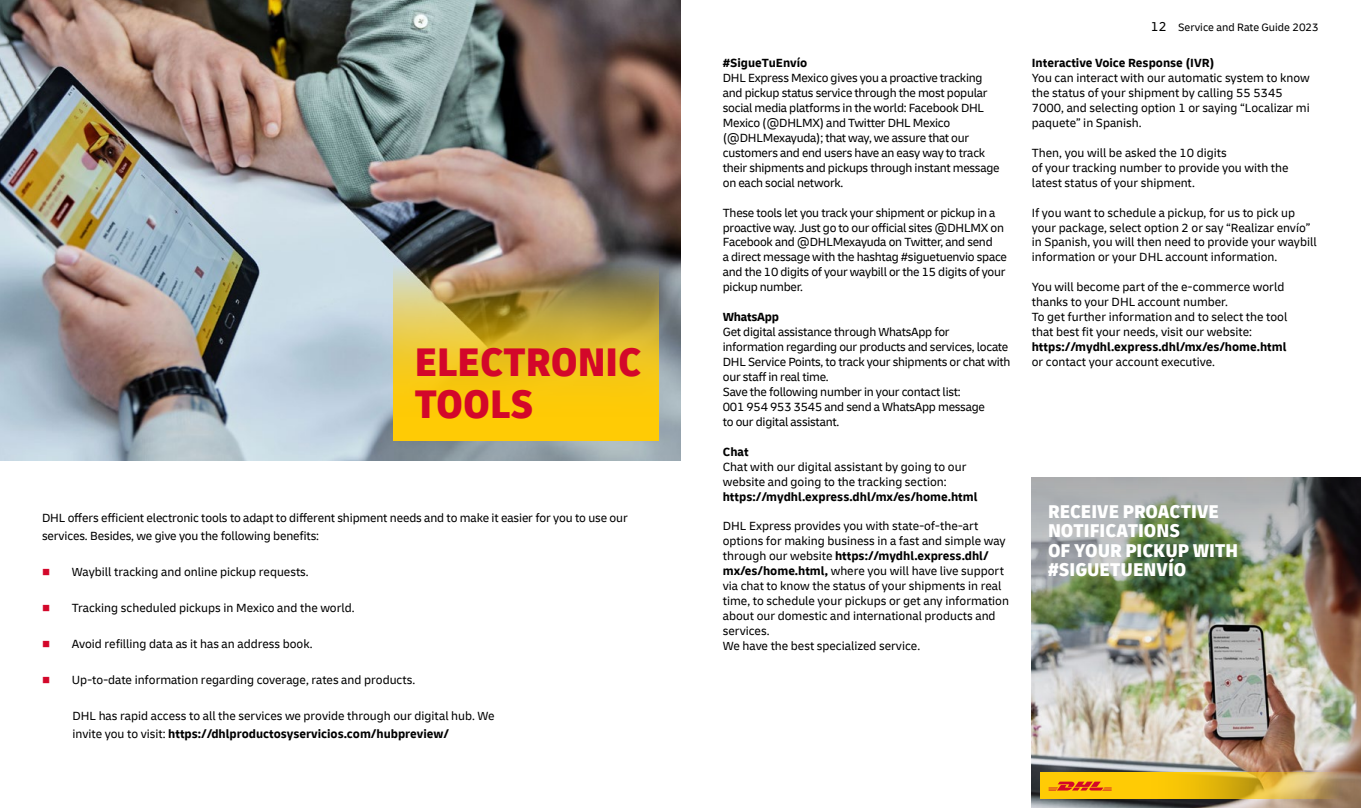
<style>
.page{position:relative;width:1361px;height:808px;background:#fff}
.page>*{position:absolute;margin:0;border:0;box-sizing:border-box;transform-origin:0 0}
.t1{font:900 condensed 42px/42px "Delivery";color:#d3072a}
.t2{font:900 condensed 19.5px/19.5px "Delivery";color:#fff}
.t3{font:12.45px/15px "Delivery";color:#000}
.t4{font:12.45px/15px "Delivery";letter-spacing:-.02em;color:#000}
.t5{font:700 12.45px "Delivery";color:#000}
.t6{font:700 12.45px "Delivery";letter-spacing:-.02em;color:#000}
.t7{font:11.25px "Delivery";color:#000}
.s1{color:#d3072a}
.s2{font-weight:700}
.s3{font-size:13.5px}
</style>
<div class="page">
<img style="left:0;top:0;width:680px;height:461px">
<img style="left:1032px;top:663px;width:329px;height:145px">
<img style="left:393px;top:255px;width:266px;height:186px">
<img style="left:1032px;top:477px;width:329px;height:186px">
<div style="left:1040px;top:773px;width:82px;height:26px;background:#ffcb05"></div>
<svg style="left:1122px;top:773px;width:230px;height:26px;background:#dfb52d"></svg>
<svg style="left:1048px;top:782px;width:63px;height:9px"></svg>
<h1 class="t1" style="left:415px;top:342px;width:228px">ELECTRONIC<br>TOOLS</h1>
<p class="t3" style="left:42px;top:509px;width:587px;line-height:18px">DHL offers efficient electronic tools to adapt to different shipment needs and to make it easier for you to use our services. Besides, we give you the following benefits:</p>
<p class="t3" style="left:42px;top:564px;width:268px"><span class="s1">■</span> Waybill tracking and online pickup requests.</p>
<p class="t3" style="left:42px;top:600px;width:314px"><span class="s1">■</span> Tracking scheduled pickups in Mexico and the world.</p>
<p class="t3" style="left:42px;top:636px;width:272px"><span class="s1">■</span> Avoid refilling data as it has an address book.</p>
<p class="t3" style="left:42px;top:672px;width:375px"><span class="s1">■</span> Up-to-date information regarding coverage, rates and products.</p>
<p class="t3" style="left:72px;top:707px;width:424px;line-height:18px">DHL has rapid access to all the services we provide through our digital hub. We invite you to visit: <span class="s2">https://dhlproductosyservicios.com/hubpreview/</span></p>
<p class="t5" style="left:723px;top:55px;width:86px">#SigueTuEnvío</p>
<p class="t4" style="left:723px;top:70px;width:278px">DHL Express Mexico gives you a proactive tracking and pickup status service through the most popular social media platforms in the world: Facebook DHL Mexico (@DHLMX) and Twitter DHL Mexico (@DHLMexayuda); that way, we assure that our customers and end users have an easy way to track their shipments and pickups through instant message on each social network.</p>
<p class="t4" style="left:723px;top:205px;width:286px">These tools let you track your shipment or pickup in a proactive way. Just go to our official sites @DHLMX on Facebook and @DHLMexayuda on Twitter, and send<br>a direct message with the hashtag #siguetuenvio space and the 10 digits of your waybill or the 15 digits of your pickup number.</p>
<p class="t6" style="left:723px;top:309px;width:58px">WhatsApp</p>
<p class="t4" style="left:723px;top:324px;width:289px">Get digital assistance through WhatsApp for information regarding our products and services, locate DHL Service Points, to track your shipments or chat with our staff in real time.<br>Save the following number in your contact list:<br>001 954 953 3545 and send a WhatsApp message<br>to our digital assistant.</p>
<p class="t5" style="left:723px;top:444px;width:27px">Chat</p>
<p class="t3" style="left:723px;top:459px;width:245px">Chat with our digital assistant by going to our website and going to the tracking section:</p>
<p class="t5" style="left:723px;top:488px;width:256px">https://mydhl.express.dhl/mx/es/home.html</p>
<p class="t3" style="left:723px;top:519px;width:288px">DHL Express provides you with state-of-the-art options for making business in a fast and simple way through our website <span class="s2">https://mydhl.express.dhl/ mx/es/home.html,</span> where you will have live support via chat to know the status of your shipments in real time, to schedule your pickups or get any information about our domestic and international products and services.<br>We have the best specialized service.</p>
<p class="t7" style="left:1151px;top:20px;width:169px"><span class="s3">12</span> Service and Rate Guide 2023</p>
<p class="t5" style="left:1032px;top:55px;width:184px">Interactive Voice Response (IVR)</p>
<p class="t3" style="left:1032px;top:70px;width:279px">You can interact with our automatic system to know the status of your shipment by calling 55 5345<br>7000, and selecting option 1 or saying “Localizar mi paquete” in Spanish.</p>
<p class="t3" style="left:1032px;top:145px;width:258px">Then, you will be asked the 10 digits<br>of your tracking number to provide you with the latest status of your shipment.</p>
<p class="t3" style="left:1032px;top:205px;width:286px">If you want to schedule a pickup, for us to pick up your package, select option 2 or say “Realizar envío” in Spanish, you will then need to provide your waybill information or your DHL account information.</p>
<p class="t3" style="left:1032px;top:280px;width:257px">You will become part of the e-commerce world thanks to your DHL account number.<br>To get further information and to select the tool that best fit your needs, visit our website:</p>
<p class="t5" style="left:1032px;top:339px;width:256px">https://mydhl.express.dhl/mx/es/home.html</p>
<p class="t3" style="left:1032px;top:354px;width:185px">or contact your account executive.</p>
<h2 class="t2" style="left:1048px;top:502px;width:192px">RECEIVE PROACTIVE<br>NOTIFICATIONS<br>OF YOUR PICKUP WITH #SIGUETUENVÍO</h2>
</div>
